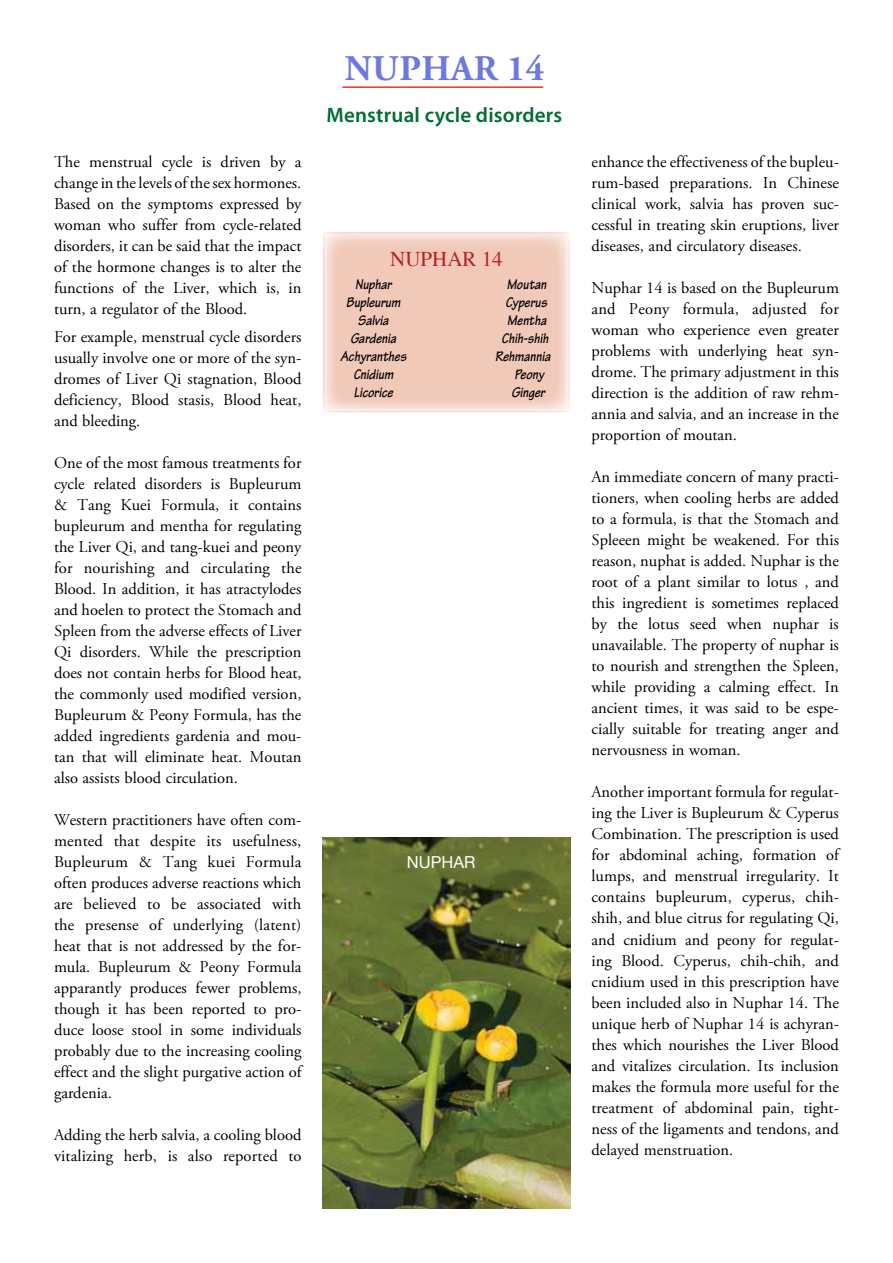
<style>
.page{position:relative;width:893px;height:1263px;background:#fff}
.page>*{position:absolute;margin:0;border:0;box-sizing:border-box;transform-origin:0 0}
.t1{font:700 36px "Adobe Garamond Pro";letter-spacing:.015em;color:#6e79e0}
.t2{font:600 21px "Myriad Pro";letter-spacing:.01em;color:#006e31}
.t3{font:21px "Times";color:#ba2025}
.t4{font:16.5px/21px "Adobe Garamond Pro";color:#000;text-align:justify}
.t5{font:16.5px "Helvetica Neue";color:#fff}
.t6{font:italic 700 15px "Tekton Pro";color:#000;scale:.9 1}
</style>
<div class="page">
<div style="left:323px;top:232px;width:247px;height:180px;background:#f1c9b9"></div>
<img style="left:323px;top:837px;width:248px;height:372px">
<hr style="left:342px;top:86px;width:201px;height:2px;background:#ee3124">
<p class="t4" style="left:54px;top:152px;width:249px">The menstrual cycle is driven by a change in the levels of the sex hormones.<br>Based on the symptoms expressed by woman who suffer from cycle-related disorders, it can be said that the impact of the hormone changes is to alter the functions of the Liver, which is, in turn, a regulator of the Blood.</p>
<p class="t4" style="left:54px;top:327px;width:249px">For example, menstrual cycle disorders usually involve one or more of the syn&shy;dromes of Liver Qi stagnation, Blood deficiency, Blood stasis, Blood heat, and bleeding.</p>
<p class="t4" style="left:54px;top:453px;width:249px">One of the most famous treatments for cycle related disorders is Bupleurum &amp; Tang Kuei Formula, it contains bupleurum and mentha for regulating the Liver Qi, and tang-kuei and peony for nourishing and circulating the Blood. In addition, it has atractylodes and hoelen to protect the Stomach and Spleen from the adverse effects of Liver Qi disorders. While the prescription does not contain herbs for Blood heat, the commonly used modified version, Bupleurum &amp; Peony Formula, has the added ingredients gardenia and mou&shy;tan that will eliminate heat. Moutan also assists blood circulation.</p>
<p class="t4" style="left:54px;top:810px;width:249px">Western practitioners have often com&shy;mented that despite its usefulness, Bupleurum &amp; Tang kuei Formula often produces adverse reactions which are believed to be associated with the presense of underlying (latent) heat that is not addressed by the for&shy;mula. Bupleurum &amp; Peony Formula apparantly produces fewer problems, though it has been reported to pro&shy;duce loose stool in some individuals probably due to the increasing cooling effect and the slight purgative action of gardenia.</p>
<p class="t4" style="left:54px;top:1125px;width:249px">Adding the herb salvia, a cooling blood vitalizing herb, is also reported to</p>
<h1 class="t1" style="left:345px;top:48px;width:201px">NUPHAR 14</h1>
<p class="t2" style="left:326px;top:102px;width:238px">Menstrual cycle disorders</p>
<p class="t3" style="left:390px;top:239px;width:114px">NUPHAR 14</p>
<p class="t6" style="left:355px;top:275px;width:42px">Nuphar</p>
<p class="t6" style="left:507px;top:275px;width:46px">Moutan</p>
<p class="t6" style="left:346px;top:293px;width:62px">Bupleurum</p>
<p class="t6" style="left:505px;top:293px;width:48px">Cyperus</p>
<p class="t6" style="left:358px;top:311px;width:36px">Salvia</p>
<p class="t6" style="left:507px;top:311px;width:45px">Mentha</p>
<p class="t6" style="left:350px;top:329px;width:53px">Gardenia</p>
<p class="t6" style="left:502px;top:329px;width:53px">Chih-shih</p>
<p class="t6" style="left:340px;top:347px;width:75px">Achyranthes</p>
<p class="t6" style="left:495px;top:347px;width:63px">Rehmannia</p>
<p class="t6" style="left:353px;top:365px;width:46px">Cnidium</p>
<p class="t6" style="left:515px;top:365px;width:34px">Peony</p>
<p class="t6" style="left:354px;top:383px;width:45px">Licorice</p>
<p class="t6" style="left:511px;top:383px;width:39px">Ginger</p>
<p class="t5" style="left:407px;top:853px;width:70px">NUPHAR</p>
<p class="t4" style="left:591px;top:152px;width:249px">enhance the effectiveness of the bupleu&shy;rum-based preparations. In Chinese clinical work, salvia has proven suc&shy;cessful in treating skin eruptions, liver diseases, and circulatory diseases.</p>
<p class="t4" style="left:591px;top:278px;width:249px">Nuphar 14 is based on the Bupleurum and Peony formula, adjusted for woman who experience even greater problems with underlying heat syn&shy;drome. The primary adjustment in this direction is the addition of raw rehm&shy;annia and salvia, and an increase in the proportion of moutan.</p>
<p class="t4" style="left:591px;top:467px;width:249px">An immediate concern of many practi&shy;tioners, when cooling herbs are added to a formula, is that the Stomach and Spleeen might be weakened. For this reason, nuphat is added. Nuphar is the root of a plant similar to lotus , and this ingredient is sometimes replaced by the lotus seed when nuphar is unavailable. The property of nuphar is to nourish and strengthen the Spleen, while providing a calming effect. In ancient times, it was said to be espe&shy;cially suitable for treating anger and nervousness in woman.</p>
<p class="t4" style="left:591px;top:782px;width:249px">Another important formula for regulat&shy;ing the Liver is Bupleurum &amp; Cyperus Combination. The prescription is used for abdominal aching, formation of lumps, and menstrual irregularity. It contains bupleurum, cyperus, chih&shy;shih, and blue citrus for regulating Qi, and cnidium and peony for regulat&shy;ing Blood. Cyperus, chih-chih, and cnidium used in this prescription have been included also in Nuphar 14. The unique herb of Nuphar 14 is achyran&shy;thes which nourishes the Liver Blood and vitalizes circulation. Its inclusion makes the formula more useful for the treatment of abdominal pain, tight&shy;ness of the ligaments and tendons, and delayed menstruation.</p>
</div>
